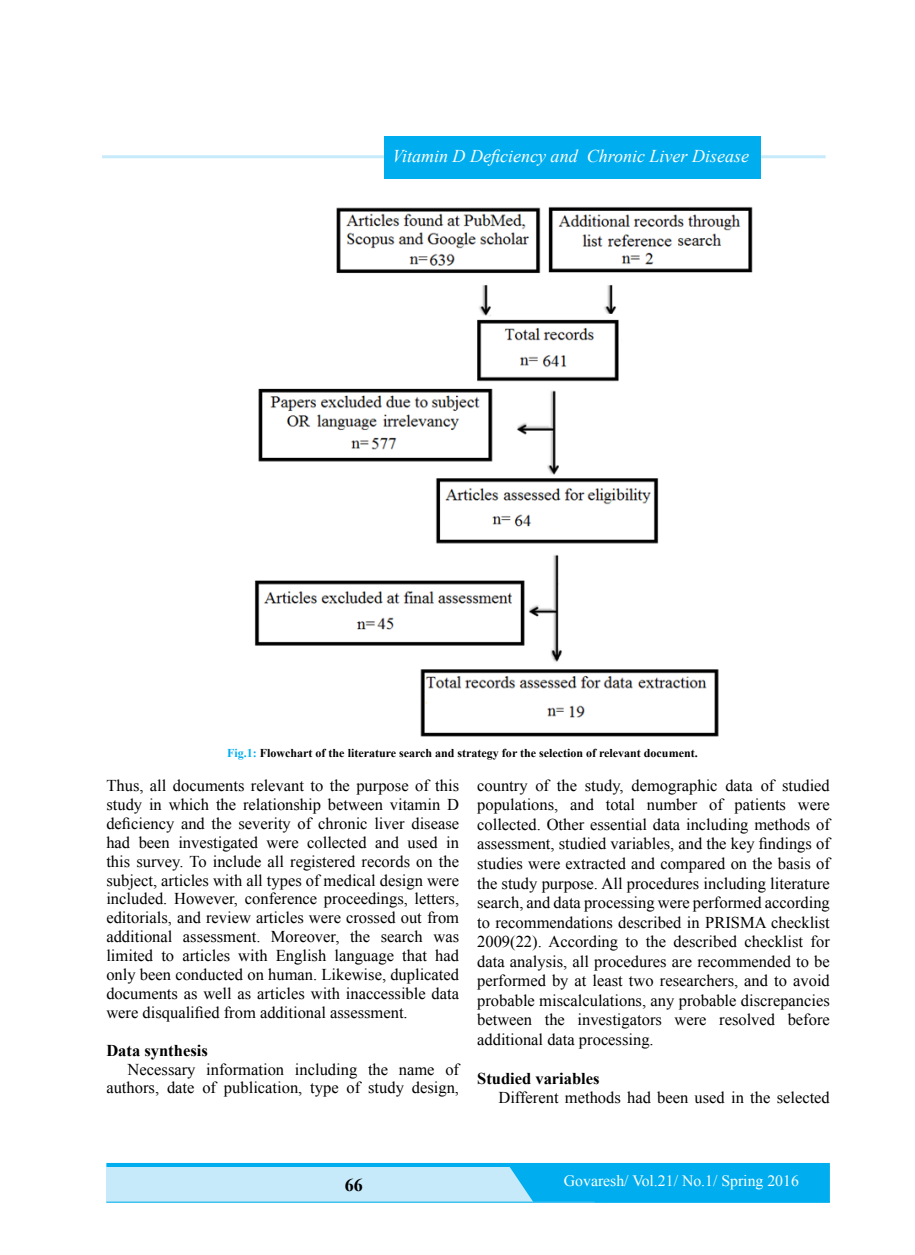
<style>
.page{position:relative;width:915px;height:1255px;background:#fff}
.page>*{position:absolute;margin:0;border:0;box-sizing:border-box;transform-origin:0 0}
.t1{font:italic 18px "Times New Roman";color:#fff}
.t2{font:700 18px "Times New Roman";color:#000}
.t3{font:16.5px/18.9px "Times New Roman";color:#000}
.t4{font:700 16.5px "Times New Roman";color:#000}
.t5{font:15.75px "Times New Roman";color:#fff}
.t6{font:700 12px "Times New Roman";color:#000}
.s1{color:#00aeef}
</style>
<div class="page">
<div style="left:106px;top:1162px;width:723px;height:5px;background:#00aeef"></div>
<div style="left:106px;top:1167px;width:723px;height:35px;background:#c7eafb"></div>
<hr style="left:106px;top:1201px;width:723px;height:1px;background:#00aeef">
<div style="left:508px;top:1167px;width:321px;height:35px;background:#00aeef"></div>
<hr style="left:102px;top:155px;width:723px;height:3px;background:#c7eafb">
<div style="left:384px;top:136px;width:376px;height:43px;background:#00aeef"></div>
<img style="left:254px;top:206px;width:499px;height:531px">
<p class="t1" style="left:392px;top:143px;width:187px">Vitamin D Deficiency and</p>
<p class="t1" style="left:586px;top:143px;width:164px">Chronic Liver Disease</p>
<p class="t6" style="left:227px;top:744px;width:472px"><span class="s1">Fig.1:</span> Flowchart of the literature search and strategy for the selection of relevant document.</p>
<p class="t3" style="left:106px;top:775px;width:354px;text-align:right">Thus, all documents relevant to the purpose of this study in which the relationship between vitamin D deficiency and the severity of chronic liver disease in</p>
<p class="t3" style="left:106px;top:832px;width:25px">had</p>
<p class="t3" style="left:106px;top:851px;width:354px">this survey. To include all registered records on the</p>
<p class="t3" style="left:106px;top:870px;width:354px">subject, articles with all types of medical design were</p>
<p class="t3" style="left:106px;top:889px;width:354px">included. However, conference proceedings, letters,</p>
<p class="t3" style="left:106px;top:908px;width:354px">editorials, and review articles were crossed out from</p>
<p class="t3" style="left:433px;top:927px;width:27px">was</p>
<p class="t3" style="left:139px;top:832px;width:33px">been</p>
<p class="t3" style="left:178px;top:832px;width:81px">investigated</p>
<p class="t3" style="left:307px;top:832px;width:61px">collected</p>
<p class="t3" style="left:375px;top:832px;width:25px">and</p>
<p class="t3" style="left:407px;top:832px;width:32px">used</p>
<p class="t3" style="left:266px;top:832px;width:34px">were</p>
<p class="t3" style="left:106px;top:927px;width:67px">additional</p>
<p class="t3" style="left:350px;top:927px;width:22px">the</p>
<p class="t3" style="left:380px;top:927px;width:44px">search</p>
<p class="t3" style="left:271px;top:927px;width:70px">Moreover,</p>
<p class="t3" style="left:183px;top:927px;width:79px">assessment.</p>
<p class="t3" style="left:106px;top:945px;width:354px">limited<br>only been conducted on human. Likewise, duplicated documents as well as articles with inaccessible data were disqualified from additional assessment.</p>
<p class="t4" style="left:106px;top:1038px;width:103px">Data synthesis</p>
<p class="t3" style="left:445px;top:1059px;width:15px">of</p>
<p class="t3" style="left:182px;top:945px;width:49px">articles</p>
<p class="t3" style="left:238px;top:945px;width:31px">with</p>
<p class="t3" style="left:276px;top:945px;width:52px">English</p>
<p class="t3" style="left:334px;top:945px;width:61px">language</p>
<p class="t3" style="left:402px;top:945px;width:26px">that</p>
<p class="t3" style="left:435px;top:945px;width:25px">had</p>
<p class="t3" style="left:161px;top:945px;width:14px">to</p>
<p class="t3" style="left:206px;top:1059px;width:79px">information</p>
<p class="t3" style="left:295px;top:1059px;width:64px">including</p>
<p class="t3" style="left:368px;top:1059px;width:22px">the</p>
<p class="t3" style="left:128px;top:1059px;width:69px">Necessary</p>
<p class="t3" style="left:399px;top:1059px;width:37px">name</p>
<p class="t3" style="left:106px;top:1078px;width:54px">authors,</p>
<p class="t3" style="left:167px;top:1078px;width:29px">date</p>
<p class="t3" style="left:224px;top:1078px;width:80px">publication,</p>
<p class="t3" style="left:202px;top:1078px;width:15px">of</p>
<p class="t3" style="left:310px;top:1078px;width:30px">type</p>
<p class="t3" style="left:368px;top:1078px;width:37px">study</p>
<p class="t3" style="left:346px;top:1078px;width:15px">of</p>
<p class="t3" style="left:411px;top:1078px;width:49px">design,</p>
<p class="t3" style="left:477px;top:775px;width:52px">country</p>
<p class="t3" style="left:556px;top:775px;width:22px">the</p>
<p class="t3" style="left:535px;top:775px;width:15px">of</p>
<p class="t3" style="left:584px;top:775px;width:40px">study,</p>
<p class="t3" style="left:631px;top:775px;width:88px">demographic</p>
<p class="t3" style="left:725px;top:775px;width:29px">data</p>
<p class="t3" style="left:781px;top:775px;width:49px">studied</p>
<p class="t3" style="left:760px;top:775px;width:15px">of</p>
<p class="t3" style="left:477px;top:795px;width:83px">populations,</p>
<p class="t3" style="left:477px;top:814px;width:354px">collected. Other essential data including methods of</p>
<p class="t3" style="left:477px;top:834px;width:354px">assessment, studied variables, and the key findings of</p>
<p class="t3" style="left:477px;top:853px;width:354px">studies were extracted and compared on the basis of</p>
<p class="t3" style="left:477px;top:873px;width:354px">the study purpose. All procedures including literature</p>
<p class="t3" style="left:477px;top:892px;width:354px">search, and data processing were performed according</p>
<p class="t3" style="left:477px;top:912px;width:354px">to recommendations described in PRISMA checklist</p>
<p class="t3" style="left:810px;top:931px;width:21px">for</p>
<p class="t3" style="left:570px;top:795px;width:25px">and</p>
<p class="t3" style="left:605px;top:795px;width:31px">total</p>
<p class="t3" style="left:646px;top:795px;width:52px">number</p>
<p class="t3" style="left:734px;top:795px;width:53px">patients</p>
<p class="t3" style="left:708px;top:795px;width:15px">of</p>
<p class="t3" style="left:797px;top:795px;width:34px">were</p>
<p class="t3" style="left:477px;top:931px;width:142px">2009(22 .) According</p>
<p class="t3" style="left:477px;top:951px;width:354px">data analysis, all procedures are recommended to be</p>
<p class="t3" style="left:477px;top:970px;width:354px">performed by at least two researchers, and to avoid</p>
<p class="t3" style="left:477px;top:990px;width:354px">probable miscalculations, any probable discrepancies</p>
<p class="t3" style="left:787px;top:1009px;width:44px">before</p>
<p class="t3" style="left:645px;top:931px;width:22px">the</p>
<p class="t3" style="left:673px;top:931px;width:65px">described</p>
<p class="t3" style="left:744px;top:931px;width:60px">checklist</p>
<p class="t3" style="left:625px;top:931px;width:14px">to</p>
<p class="t3" style="left:477px;top:1009px;width:178px;line-height:19.5px">between<br>additional data processing.</p>
<p class="t4" style="left:477px;top:1066px;width:124px">Studied variables</p>
<p class="t3" style="left:498px;top:1087px;width:333px">Different methods had been used in the selected</p>
<p class="t3" style="left:544px;top:1009px;width:22px">the</p>
<p class="t3" style="left:577px;top:1009px;width:86px">investigators</p>
<p class="t3" style="left:719px;top:1009px;width:57px">resolved</p>
<p class="t3" style="left:674px;top:1009px;width:34px">were</p>
<p class="t2" style="left:344px;top:1172px;width:19px">66</p>
<p class="t5" style="left:563px;top:1170px;width:236px">Govaresh/ Vol.21/ No.1/ Spring 2016</p>
</div>
